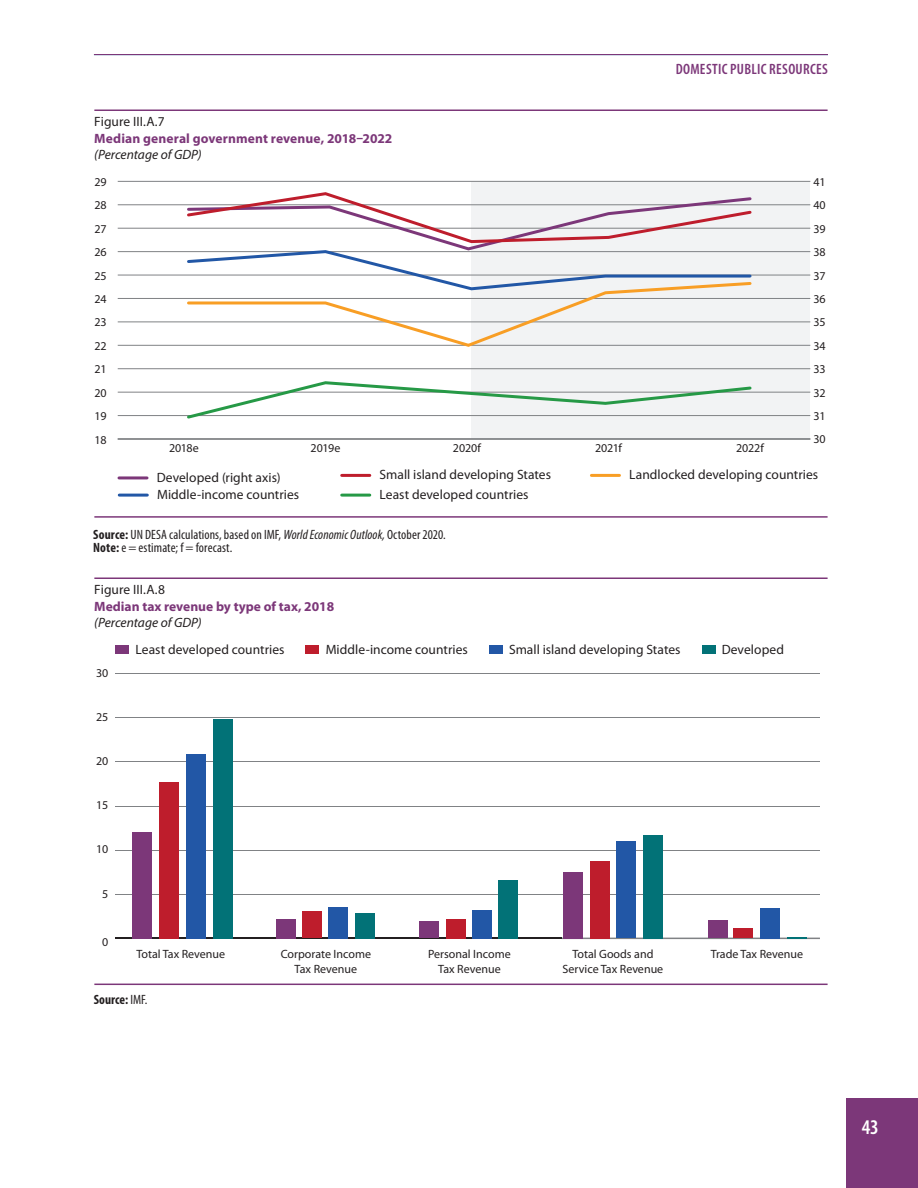
<style>
.page{position:relative;width:918px;height:1188px;background:#fff}
.page>*{position:absolute;margin:0;border:0;box-sizing:border-box;transform-origin:0 0}
.t1{font:600 condensed 21px "Myriad Pro";color:#fff}
.t2{font:600 condensed 15px "Myriad Pro";letter-spacing:.02em;color:#7c3779}
.t3{font:13.5px/17.1px "Myriad Pro";letter-spacing:.005em;color:#231f20}
.t4{font:condensed 13.5px/13.5px "Myriad Pro";letter-spacing:.01em;color:#231f20}
.t5{font:700 13.5px "Myriad Pro";color:#7c3779}
.t6{font:italic 13.5px "Myriad Pro";color:#231f20}
.t7{font:700 condensed 13.5px "Myriad Pro";color:#231f20}
.t8{font:12px/14.4px "Myriad Pro";color:#231f20;text-align:center}
.s1{font-weight:700}
.s2{font-style:italic}
.s3{font-weight:400}
</style>
<div class="page">
<div style="left:847px;top:1098px;width:71px;height:90px;background:#7c3779"></div>
<hr style="left:94px;top:54px;width:734px;height:1px;background:#7c3779">
<div style="left:472px;top:181px;width:338px;height:258px;background:#f2f3f4"></div>
<hr style="left:118px;top:438px;width:692px;height:2px;background:#808285">
<hr style="left:118px;top:415px;width:692px;height:1px;background:#808285">
<hr style="left:118px;top:392px;width:692px;height:1px;background:#808285">
<hr style="left:118px;top:368px;width:692px;height:1px;background:#808285">
<hr style="left:118px;top:345px;width:692px;height:1px;background:#808285">
<hr style="left:118px;top:322px;width:692px;height:1px;background:#808285">
<hr style="left:118px;top:298px;width:692px;height:1px;background:#808285">
<hr style="left:118px;top:275px;width:692px;height:1px;background:#808285">
<hr style="left:118px;top:251px;width:692px;height:1px;background:#808285">
<hr style="left:118px;top:228px;width:692px;height:1px;background:#808285">
<hr style="left:118px;top:204px;width:692px;height:1px;background:#808285">
<hr style="left:118px;top:181px;width:692px;height:1px;background:#808285">
<hr style="left:591px;top:474px;width:28px;height:3px;background:#f89e25">
<hr style="left:342px;top:494px;width:28px;height:3px;background:#269946">
<hr style="left:342px;top:474px;width:28px;height:3px;background:#be1d2c">
<hr style="left:94px;top:110px;width:734px;height:1px;background:#7c3779">
<hr style="left:94px;top:516px;width:734px;height:2px;background:#7c3779">
<hr style="left:119px;top:476px;width:28px;height:3px;background:#7c3779">
<hr style="left:119px;top:494px;width:28px;height:3px;background:#2257a6">
<svg style="left:185px;top:380px;width:568px;height:41px"></svg>
<svg style="left:185px;top:191px;width:569px;height:157px"></svg>
<hr style="left:94px;top:578px;width:734px;height:1px;background:#7c3779">
<hr style="left:94px;top:984px;width:734px;height:1px;background:#7c3779">
<div style="left:115px;top:645px;width:14px;height:9px;background:#7c3779"></div>
<div style="left:306px;top:645px;width:13px;height:9px;background:#be1d2c"></div>
<div style="left:489px;top:645px;width:14px;height:9px;background:#2257a6"></div>
<div style="left:702px;top:645px;width:13px;height:9px;background:#027277"></div>
<hr style="left:115px;top:938px;width:447px;height:1px;background:#231f20">
<hr style="left:562px;top:938px;width:258px;height:1px;background:#808285">
<hr style="left:115px;top:894px;width:705px;height:1px;background:#808285">
<hr style="left:115px;top:850px;width:705px;height:1px;background:#808285">
<hr style="left:115px;top:806px;width:705px;height:1px;background:#808285">
<hr style="left:115px;top:762px;width:705px;height:1px;background:#808285">
<hr style="left:115px;top:717px;width:705px;height:1px;background:#808285">
<hr style="left:115px;top:673px;width:705px;height:1px;background:#808285">
<div style="left:213px;top:719px;width:20px;height:219px;background:#027277"></div>
<div style="left:355px;top:913px;width:20px;height:25px;background:#027277"></div>
<div style="left:498px;top:880px;width:20px;height:58px;background:#027277"></div>
<div style="left:643px;top:835px;width:19px;height:103px;background:#027277"></div>
<svg style="left:787px;top:937px;width:20px;height:1px"></svg>
<div style="left:186px;top:754px;width:20px;height:184px;background:#2257a6"></div>
<div style="left:328px;top:907px;width:20px;height:31px;background:#2257a6"></div>
<div style="left:472px;top:911px;width:19px;height:28px;background:#2257a6"></div>
<div style="left:616px;top:842px;width:20px;height:96px;background:#2257a6"></div>
<div style="left:760px;top:908px;width:19px;height:30px;background:#2257a6"></div>
<div style="left:159px;top:782px;width:20px;height:156px;background:#be1d2c"></div>
<div style="left:302px;top:912px;width:20px;height:26px;background:#be1d2c"></div>
<div style="left:446px;top:919px;width:20px;height:19px;background:#be1d2c"></div>
<div style="left:590px;top:861px;width:20px;height:77px;background:#be1d2c"></div>
<div style="left:733px;top:928px;width:20px;height:10px;background:#be1d2c"></div>
<div style="left:132px;top:832px;width:20px;height:106px;background:#7c3779"></div>
<div style="left:276px;top:919px;width:19px;height:19px;background:#7c3779"></div>
<div style="left:420px;top:921px;width:19px;height:17px;background:#7c3779"></div>
<div style="left:564px;top:872px;width:19px;height:66px;background:#7c3779"></div>
<div style="left:708px;top:921px;width:19px;height:17px;background:#7c3779"></div>
<p class="t2" style="left:676px;top:60px;width:154px">DOMESTIC PUBLIC RESOURCES</p>
<p class="t3" style="left:94px;top:113px;width:72px">Figure III.A.7</p>
<p class="t5" style="left:94px;top:129px;width:300px">Median general government revenue, 2018–2022</p>
<p class="t6" style="left:94px;top:146px;width:109px">(Percentage of GDP)</p>
<p class="t8" style="left:94px;top:174px;width:14px">29</p>
<p class="t8" style="left:813px;top:174px;width:14px">41</p>
<p class="t8" style="left:94px;top:198px;width:14px">28</p>
<p class="t8" style="left:813px;top:198px;width:14px">40</p>
<p class="t8" style="left:94px;top:221px;width:14px">27</p>
<p class="t8" style="left:813px;top:221px;width:14px">39</p>
<p class="t8" style="left:94px;top:245px;width:14px">26</p>
<p class="t8" style="left:813px;top:245px;width:14px">38</p>
<p class="t8" style="left:94px;top:268px;width:14px">25</p>
<p class="t8" style="left:813px;top:268px;width:14px">37</p>
<p class="t8" style="left:94px;top:292px;width:14px">24</p>
<p class="t8" style="left:813px;top:292px;width:14px">36</p>
<p class="t8" style="left:94px;top:315px;width:14px">23</p>
<p class="t8" style="left:813px;top:315px;width:14px">35</p>
<p class="t8" style="left:94px;top:338px;width:14px">22</p>
<p class="t8" style="left:813px;top:338px;width:14px">34</p>
<p class="t8" style="left:94px;top:362px;width:14px">21</p>
<p class="t8" style="left:813px;top:362px;width:14px">33</p>
<p class="t8" style="left:94px;top:385px;width:14px">20</p>
<p class="t8" style="left:813px;top:385px;width:14px">32</p>
<p class="t8" style="left:94px;top:409px;width:14px">19</p>
<p class="t8" style="left:813px;top:409px;width:14px">31</p>
<p class="t8" style="left:94px;top:432px;width:14px">18</p>
<p class="t8" style="left:169px;top:441px;width:31px">2018e</p>
<p class="t8" style="left:311px;top:441px;width:31px">2019e</p>
<p class="t8" style="left:453px;top:441px;width:30px">2020f</p>
<p class="t8" style="left:595px;top:441px;width:28px">2021f</p>
<p class="t8" style="left:736px;top:441px;width:30px">2022f</p>
<p class="t8" style="left:813px;top:432px;width:14px">30</p>
<p class="t3" style="left:157px;top:468px;width:144px">Developed (right axis)<br>Middle-income countries</p>
<p class="t3" style="left:380px;top:465px;width:173px">Small island developing States</p>
<p class="t3" style="left:380px;top:486px;width:151px">Least developed countries</p>
<p class="t3" style="left:629px;top:466px;width:191px">Landlocked developing countries</p>
<p class="t4" style="left:93px;top:527px;width:354px"><span class="s1">Source:</span> UN DESA calculations, based on IMF, <span class="s2">World Economic Outlook,</span> October 2020.<br><span class="s1">Note:</span> e = estimate; f = forecast.</p>
<p class="t3" style="left:94px;top:581px;width:72px">Figure III.A.8</p>
<p class="t5" style="left:94px;top:597px;width:241px">Median tax revenue by type of tax, 2018</p>
<p class="t6" style="left:94px;top:614px;width:109px">(Percentage of GDP)</p>
<p class="t3" style="left:136px;top:641px;width:151px">Least developed countries</p>
<p class="t3" style="left:326px;top:641px;width:144px">Middle-income countries</p>
<p class="t3" style="left:509px;top:641px;width:173px">Small island developing States</p>
<p class="t3" style="left:722px;top:641px;width:64px">Developed</p>
<p class="t8" style="left:96px;top:666px;width:14px">30</p>
<p class="t8" style="left:96px;top:710px;width:14px">25</p>
<p class="t8" style="left:96px;top:754px;width:14px">20</p>
<p class="t8" style="left:96px;top:798px;width:14px">15</p>
<p class="t8" style="left:96px;top:842px;width:14px">10</p>
<p class="t8" style="left:102px;top:886px;width:8px">5</p>
<p class="t8" style="left:102px;top:935px;width:8px">0</p>
<p class="t8" style="left:136px;top:947px;width:90px">Total Tax Revenue</p>
<p class="t7" style="left:94px;top:991px;width:55px">Source: <span class="s3">IMF.</span></p>
<p class="t8" style="left:281px;top:947px;width:92px">Corporate Income<br>Tax Revenue</p>
<p class="t8" style="left:428px;top:947px;width:84px">Personal Income<br>Tax Revenue</p>
<p class="t8" style="left:572px;top:947px;width:83px">Total Goods and</p>
<p class="t8" style="left:711px;top:947px;width:94px">Trade Tax Revenue</p>
<p class="t8" style="left:563px;top:961px;width:102px">Service Tax Revenue</p>
<h1 class="t1" style="left:862px;top:1114px;width:18px">43</h1>
</div>
